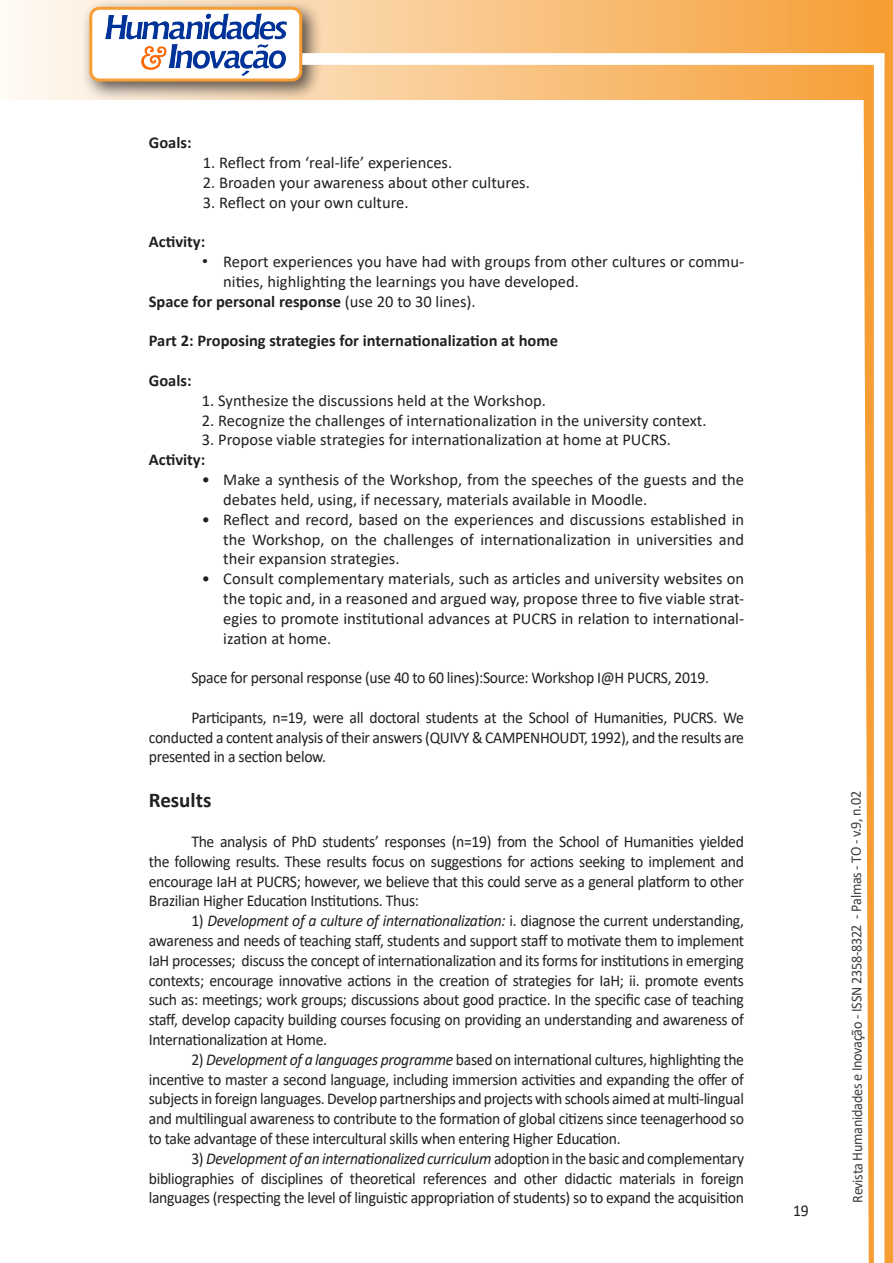
<style>
.page{position:relative;width:893px;height:1263px;background:#fff}
.page>*{position:absolute;margin:0;border:0;box-sizing:border-box;transform-origin:0 0}
.Titulo_2{font:700 21px "Calibri";color:#231f20}
.texto{font:16.5px/19.8px "Calibri";color:#231f20;text-align:justify;scale:.95 1}
.texto-2{font:16.5px/19.8px "Calibri";color:#231f20}
.t1{font:700 16.5px "Calibri";color:#231f20}
.texto-3{font:16.5px "Calibri";letter-spacing:-.02em;color:#231f20;scale:.95 1}
.t2{font:15px "Calibri";letter-spacing:-.025em;color:#3e3e3f;scale:.95 1}
.s1{font-family:"Arial"}
.s2{font-weight:400}
.s3{font-style:italic}
</style>
<div class="page">
<svg style="left:5px;top:0;width:858px;height:100px;background:#f9c484"></svg>
<div style="left:81px;top:0;width:241px;height:102px;background:#231f20;opacity:.75"></div>
<div style="left:91px;top:8px;width:210px;height:72px;background:#fff;border-radius:9px"></div>
<div style="left:89px;top:7px;width:213px;height:75px;border:3px solid #f69e34;border-radius:9px"></div>
<div style="left:302px;top:53px;width:582px;height:12px;background:#fff;border:2px solid #fff"></div>
<svg style="left:863px;top:0;width:30px;height:1263px"></svg>
<img style="left:105px;top:13px;width:181px;height:62px">
<p class="t1" style="left:149px;top:131px;width:44px">Goals:</p>
<p class="texto-2" style="left:203px;top:152px;width:251px">1. Reflect from ‘real-life’ experiences.</p>
<p class="texto-2" style="left:203px;top:172px;width:329px">2. Broaden your awareness about other cultures.</p>
<p class="texto-2" style="left:203px;top:192px;width:207px">3. Reflect on your own culture.</p>
<p class="t1" style="left:149px;top:230px;width:58px">Activity:</p>
<p class="texto-2" style="left:223px;top:251px;width:522px;text-indent:-21px"><span class="s1">•</span> Report experiences you have had with groups from other cultures or commu&shy;nities, highlighting the learnings you have developed.</p>
<p class="t1" style="left:149px;top:290px;width:328px">Space for personal response <span class="s2">(use 20 to 30 lines).</span></p>
<p class="t1" style="left:149px;top:329px;width:411px">Part 2: Proposing strategies for internationalization at home</p>
<p class="t1" style="left:149px;top:369px;width:44px">Goals:</p>
<p class="texto-2" style="left:202px;top:390px;width:345px">1. Synthesize the discussions held at the Workshop.</p>
<p class="texto-2" style="left:202px;top:410px;width:506px">2. Recognize the challenges of internationalization in the university context.</p>
<p class="texto-2" style="left:202px;top:430px;width:470px">3. Propose viable strategies for internationalization at home at PUCRS.</p>
<p class="t1" style="left:149px;top:448px;width:58px">Activity:</p>
<p class="texto-2" style="left:223px;top:469px;width:522px;text-indent:-21px">• Make a synthesis of the Workshop, from the speeches of the guests and the debates held, using, if necessary, materials available in Moodle.</p>
<p class="texto-2" style="left:223px;top:509px;width:522px;text-align:justify;text-indent:-21px">• Reflect and record, based on the experiences and discussions established in the Workshop, on the challenges of internationalization in universities and their expansion strategies.</p>
<p class="texto-2" style="left:223px;top:568px;width:522px;text-align:justify;text-indent:-21px">• Consult complementary materials, such as articles and university websites on the topic and, in a reasoned and argued way, propose three to five viable strat&shy;egies to promote institutional advances at PUCRS in relation to international&shy;ization at home.</p>
<p class="texto-3" style="left:191px;top:666px;width:546px">Space for personal response (use 40 to 60 lines):Source: Workshop I@H PUCRS, 2019.</p>
<p class="texto" style="left:149px;top:707px;width:628px;text-indent:43px">Participants, n=19, were all doctoral students at the School of Humanities, PUCRS. We conducted a content analysis of their answers (QUIVY &amp; CAMPENHOUDT, 1992), and the results are presented in a section below.</p>
<p class="Titulo_2" style="left:149px;top:785px;width:64px">Results</p>
<p class="texto" style="left:149px;top:831px;width:628px;text-indent:43px">The analysis of PhD students’ responses (n=19) from the School of Humanities yielded the following results. These results focus on suggestions for actions seeking to implement and encourage IaH at PUCRS; however, we believe that this could serve as a general platform to other Brazilian Higher Education Institutions. Thus:</p>
<p class="texto" style="left:149px;top:910px;width:628px;text-indent:43px">1) <span class="s3">Development of a culture of internationalization:</span> i. diagnose the current understanding, awareness and needs of teaching staff, students and support staff to motivate them to implement IaH processes; discuss the concept of internationalization and its forms for institutions in emerging contexts; encourage innovative actions in the creation of strategies for IaH; ii. promote events such as: meetings; work groups; discussions about good practice. In the specific case of teaching staff, develop capacity building courses focusing on providing an understanding and awareness of Internationalization at Home.</p>
<p class="texto" style="left:149px;top:1049px;width:628px;text-indent:43px">2) <span class="s3">Development of a languages programme</span> based on international cultures, highlighting the incentive to master a second language, including immersion activities and expanding the offer of subjects in foreign languages. Develop partnerships and projects with schools aimed at multi-lingual and multilingual awareness to contribute to the formation of global citizens since teenagerhood so to take advantage of these intercultural skills when entering Higher Education.</p>
<p class="texto" style="left:149px;top:1148px;width:628px;text-indent:43px">3) <span class="s3">Development of an internationalized curriculum</span> adoption in the basic and complementary bibliographies of disciplines of theoretical references and other didactic materials in foreign languages (respecting the level of linguistic appropriation of students) so to expand the acquisition</p>
<p class="texto" style="left:793px;top:1200px;width:18px">19</p>
<p class="t2" style="left:846px;top:1203px;width:435px;rotate:-90deg">Revista Humanidades e Inovação - ISSN 2358-8322 - Palmas - TO - v.9, n.02</p>
</div>
